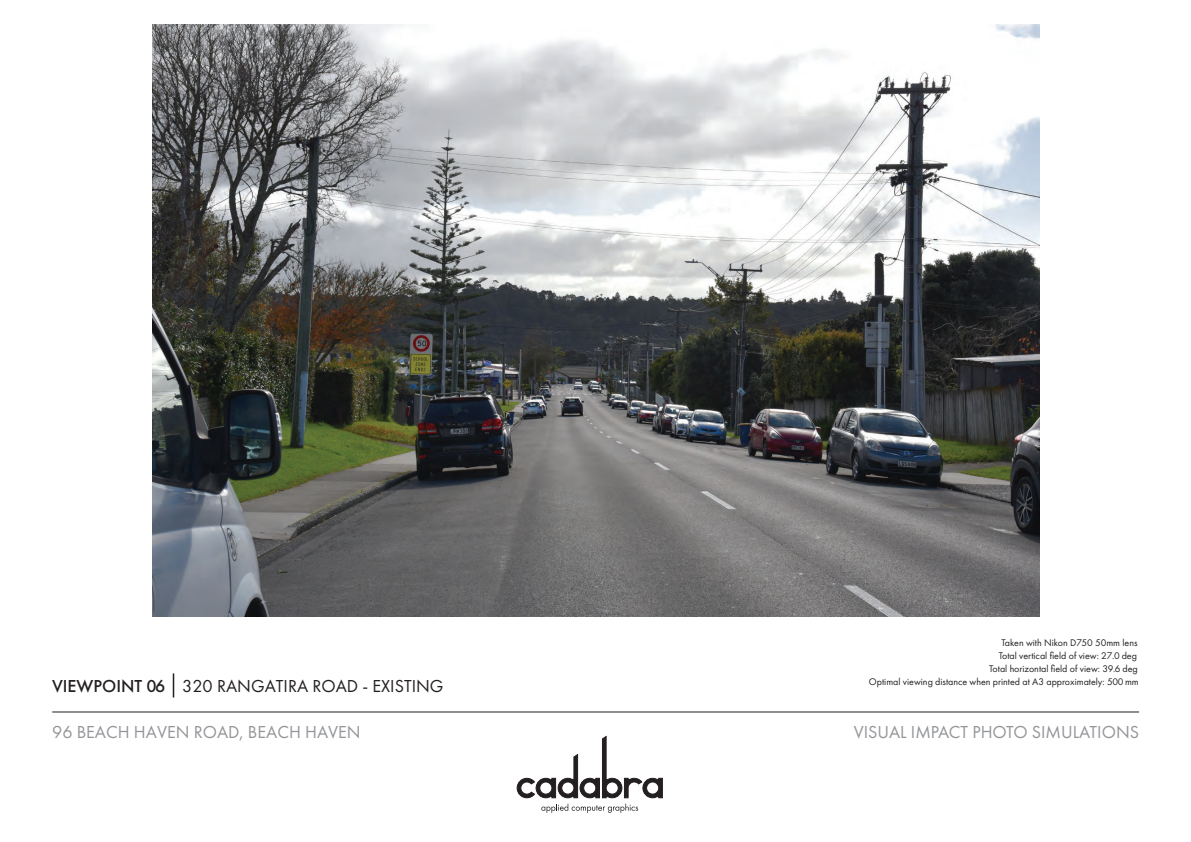
<style>
.page{position:relative;width:1191px;height:842px;background:#fff}
.page>*{position:absolute;margin:0;border:0;box-sizing:border-box;transform-origin:0 0}
.t1{font:18px "Futura PT";color:#939598}
.t2{font:18px "Futura PT";color:#231f20}
.t3{font:10px/13px "Futura PT";color:#231f20;text-align:right}
.s1{font-weight:500}
</style>
<div class="page">
<hr style="left:52px;top:712px;width:1087px;height:1px;background:#231f20">
<svg style="left:517px;top:736px;width:145px;height:62px"></svg>
<svg style="left:541px;top:804px;width:97px;height:9px"></svg>
<svg style="left:173px;top:673px;width:1px;height:24px"></svg>
<img style="left:152px;top:25px;width:887px;height:592px">
<h1 class="t2" style="left:52px;top:675px;width:393px"><span class="s1">VIEWPOINT 06</span> 320 RANGATIRA ROAD - EXISTING</h1>
<p class="t3" style="left:869px;top:636px;width:271px">Taken with Nikon D750 50mm lens<br>Total vertical field of view: 27.0 deg<br>Total horizontal field of view: 3 9 .6 deg<br>Optimal viewing distance when printed at A3 approximately: 500 mm</p>
<h1 class="t1" style="left:52px;top:721px;width:310px">96 BEACH HAVEN ROAD, BEACH HAVEN</h1>
<h1 class="t1" style="left:853px;top:721px;width:287px">VISUAL IMPACT PHOTO SIMULATIONS</h1>
</div>
